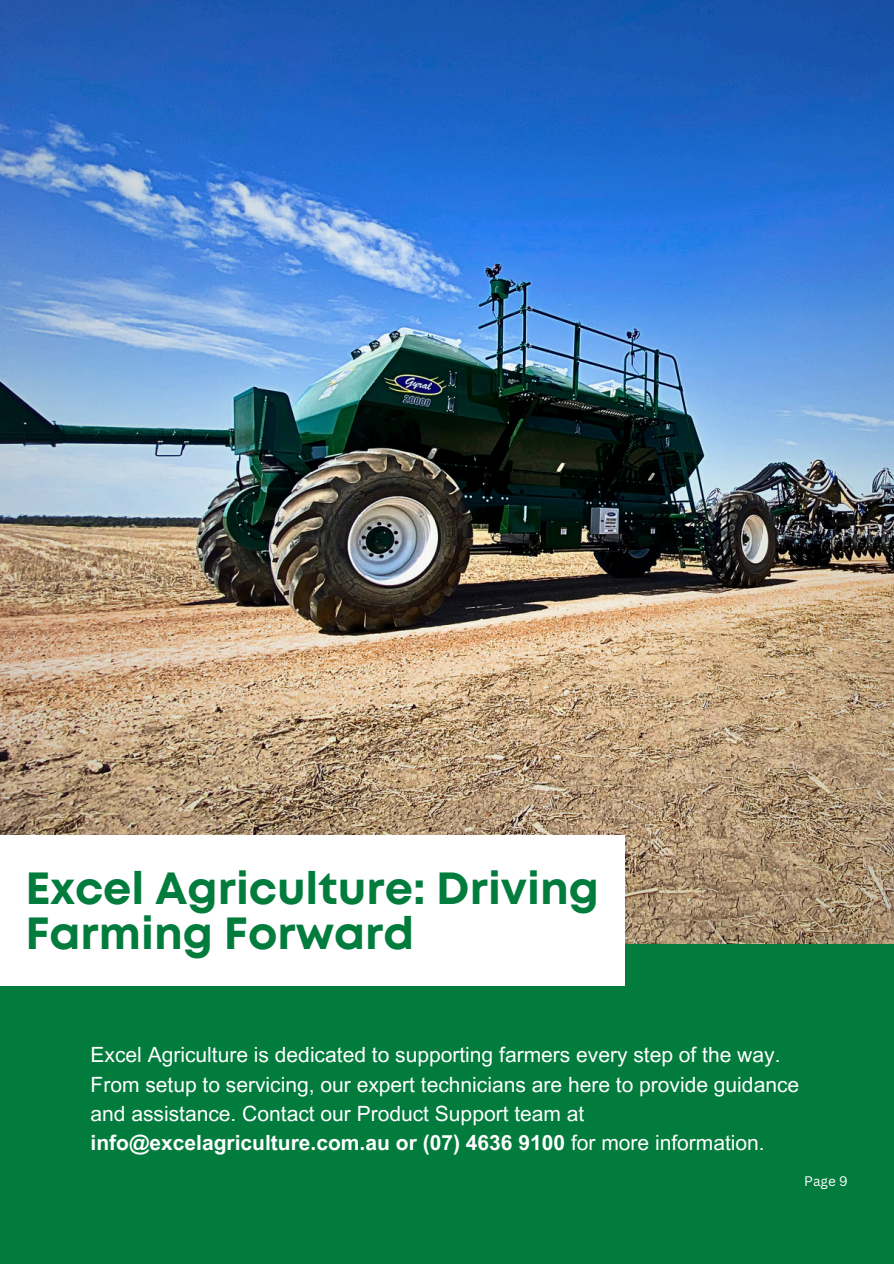
<style>
.page{position:relative;width:894px;height:1264px;background:#fff}
.page>*{position:absolute;margin:0;border:0;box-sizing:border-box;transform-origin:0 0}
.t1{font:700 45px/45px "Mont";color:#017c3d}
.t2{font:21px/29.2px "Arial MT Pro";color:#fff}
.t3{font:13.5px "Canva Sans";color:#fff}
.s1{font-weight:700}
</style>
<div class="page">
<div style="left:0;top:0;width:893px;height:1263px;background:#017c3d"></div>
<img style="left:0;top:0;width:893px;height:943px">
<div style="left:0;top:834px;width:624px;height:151px;background:#fff"></div>
<h1 class="t1" style="left:25px;top:868px;width:575px">Excel Agriculture: Driving<br>Farming Forward</h1>
<p class="t2" style="left:90px;top:1042px;width:710px">Excel Agriculture is dedicated to supporting farmers every step of the way.<br>From setup to servicing, our expert technicians are here to provide guidance and assistance. Contact our Product Support team at <span class="s1">info@excelagriculture.com.au or (07) 4636 9100</span> for more information.</p>
<p class="t3" style="left:804px;top:1171px;width:45px">Page 9</p>
</div>
